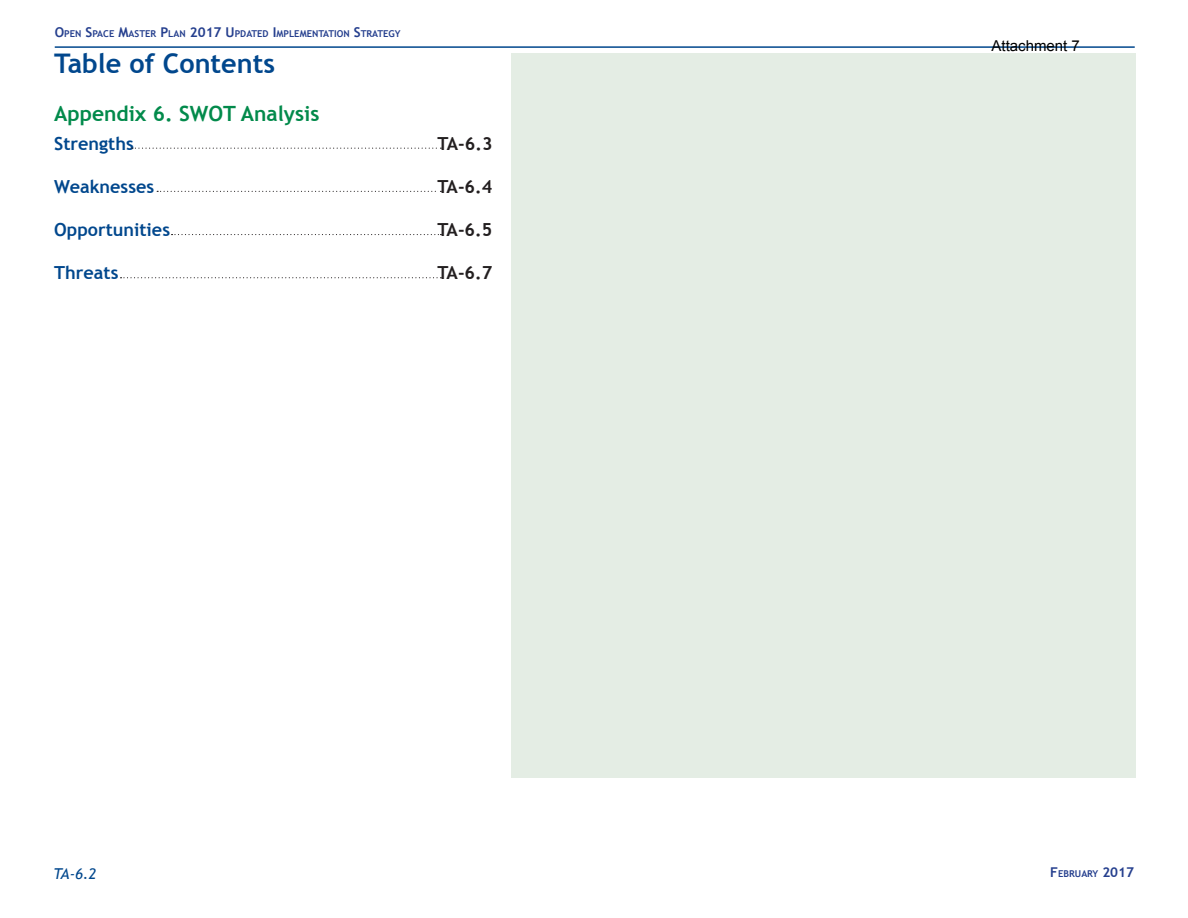
<style>
.page{position:relative;width:1188px;height:918px;background:#fff}
.page>*{position:absolute;margin:0;border:0;box-sizing:border-box;transform-origin:0 0}
.t1{font:700 27px "Trebuchet MS";color:#01478d}
.t2{font:700 21px "Trebuchet MS";color:#028a4b}
.t3{font:700 18px "Trebuchet MS";color:#01478d}
.t4{font:700 18px "Trebuchet MS";letter-spacing:-.095em;color:#231f20}
.t5{font:15px "Arial";color:#000}
.t6{font:italic 15px "Trebuchet MS";color:#01478d}
.t7{font:700 9.45px "Trebuchet MS";color:#253f8e}
.s1{font-size:13.5px}
</style>
<div class="page">
<hr style="left:55px;top:46px;width:1080px;height:2px;background:#01478d">
<div style="left:511px;top:53px;width:624px;height:724px;background:#e4ede4"></div>
<svg style="left:132px;top:148px;width:309px;height:1px"></svg>
<svg style="left:157px;top:191px;width:284px;height:1px"></svg>
<svg style="left:172px;top:234px;width:269px;height:1px"></svg>
<svg style="left:121px;top:277px;width:320px;height:1px"></svg>
<p class="t7" style="left:55px;top:27px;width:347px"><span class="s1">O</span>PEN <span class="s1">S</span>PACE <span class="s1">M</span>ASTER <span class="s1">P</span> LAN <span class="s1">2017 U</span>PDATED <span class="s1">I</span>MPLEMENTATION <span class="s1">S</span>TRATEGY</p>
<h1 class="t1" style="left:54px;top:47px;width:222px">Table of Contents</h1>
<h2 class="t2" style="left:54px;top:100px;width:267px">Appendix 6. SWOT Analysis</h2>
<h3 class="t3" style="left:54px;top:132px;width:81px">Strengths</h3>
<h3 class="t4" style="left:438px;top:132px;width:57px">TA-6.3</h3>
<h3 class="t3" style="left:54px;top:175px;width:101px">Weaknesses</h3>
<h3 class="t4" style="left:437px;top:175px;width:57px">TA-6.4</h3>
<h3 class="t3" style="left:54px;top:218px;width:117px">Opportunities</h3>
<h3 class="t4" style="left:437px;top:218px;width:57px">TA-6.5</h3>
<h3 class="t3" style="left:54px;top:262px;width:66px">Threats</h3>
<h3 class="t4" style="left:437px;top:262px;width:57px">TA-6.7</h3>
<h3 class="t5" style="left:992px;top:36px;width:90px">Attachment 7</h3>
<h3 class="t6" style="left:54px;top:865px;width:44px">TA-6.2</h3>
<p class="t7" style="left:1050px;top:868px;width:85px"><span class="s1">F</span>EBRUARY <span class="s1">2017</span></p>
</div>
